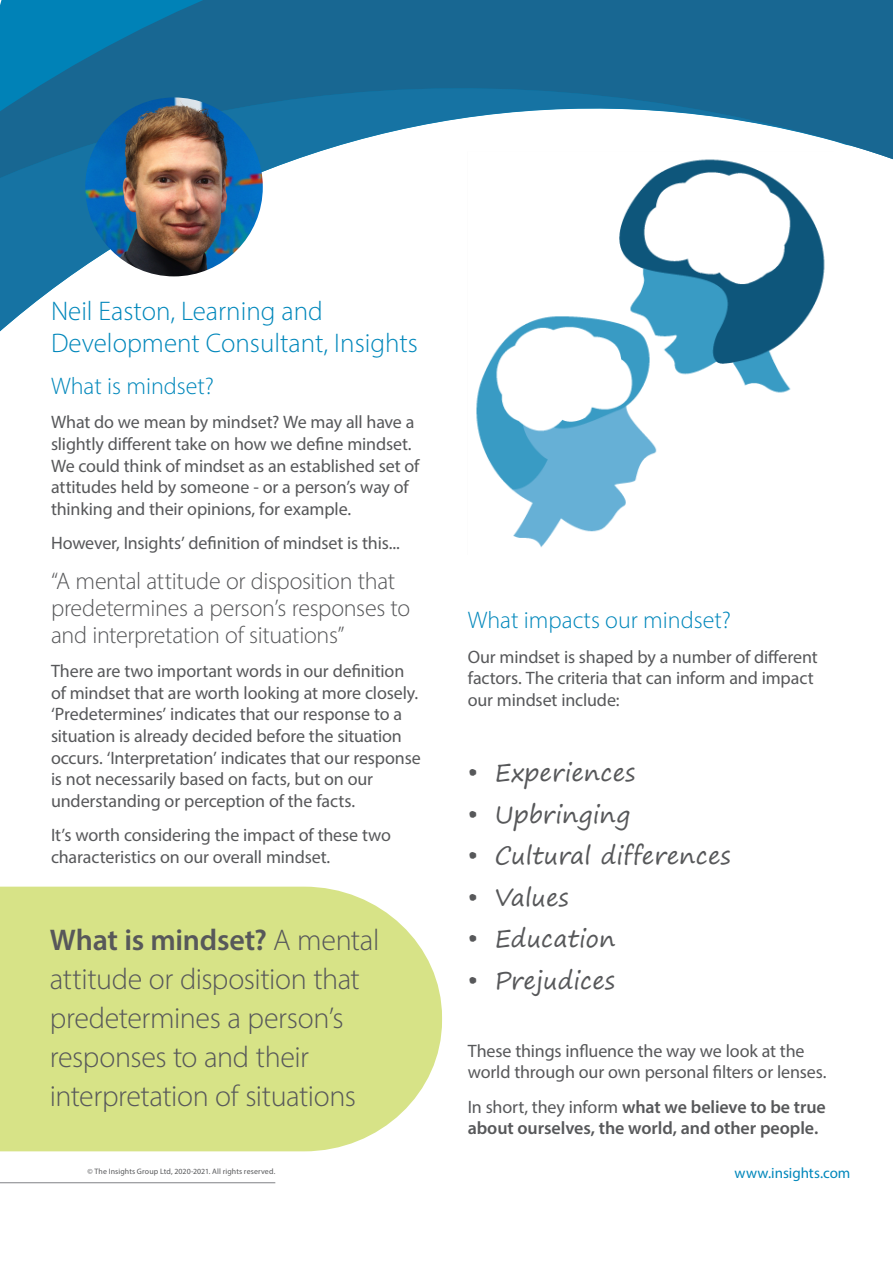
<style>
.page{position:relative;width:893px;height:1263px;background:#fff}
.page>*{position:absolute;margin:0;border:0;box-sizing:border-box;transform-origin:0 0}
.t1{font:300 30px/39px "Myriad Pro";letter-spacing:-.015em;color:#57585a}
.t2{font:300 27px/32.4px "Myriad Pro";color:#0087bb}
.t3{font:300 24px/27px "Myriad Pro";letter-spacing:-.015em;color:#57585a}
.t4{font:24px "Segoe Print";color:#57585a}
.t5{font:300 24px "Myriad Pro";color:#0087bb}
.t6{font:18px/21.6px "Myriad Pro";letter-spacing:-.01em;color:#57585a}
.t7{font:600 18px/21.6px "Myriad Pro";letter-spacing:-.005em;color:#57585a}
.t8{font:15px "Myriad Pro";color:#0087bb}
.t9{font:7.95px "Myriad Pro";letter-spacing:.015em;color:#57585a}
.s1{font-weight:600}
.s2{font-weight:400}
</style>
<div class="page">
<hr style="left:0;top:1182px;width:275px;height:1px;background:#808285">
<svg style="left:0;top:0;width:893px;height:332px"></svg>
<div style="left:0;top:887px;width:442px;height:264px;background:#d7e387"></div>
<img style="left:85px;top:97px;width:178px;height:179px">
<img style="left:468px;top:151px;width:365px;height:397px">
<h2 class="t2" style="left:51px;top:295px;width:368px">Neil Easton, Learning and<br>Development Consultant, Insights</h2>
<h3 class="t5" style="left:51px;top:372px;width:165px">What is mindset?</h3>
<p class="t6" style="left:51px;top:411px;width:370px">What do we mean by mindset? We may all have a slightly different take on how we define mindset.<br>We could think of mindset as an established set of attitudes held by someone - or a person’s way of thinking and their opinions, for example.</p>
<p class="t6" style="left:51px;top:532px;width:350px">However, Insights’ definition of mindset is this...</p>
<h3 class="t3" style="left:51px;top:567px;width:361px">“A mental attitude or disposition that predetermines a person’s responses to and interpretation of situations”</h3>
<p class="t6" style="left:51px;top:660px;width:371px">There are two important words in our definition of mindset that are worth looking at more closely. ‘Predetermines’ indicates that our response to a situation is already decided before the situation occurs. ‘Interpretation’ indicates that our response is not necessarily based on facts, but on our understanding or perception of the facts.</p>
<p class="t6" style="left:51px;top:824px;width:342px">It’s worth considering the impact of these two characteristics on our overall mindset.</p>
<h1 class="t1" style="left:50px;top:920px;width:331px"><span class="s1">What is mindset?</span> A mental attitude or disposition that predetermines a person’s responses to and their interpretation of situations</h1>
<h3 class="t5" style="left:468px;top:606px;width:265px">What impacts our mindset?</h3>
<p class="t6" style="left:468px;top:646px;width:351px">Our mindset is shaped by a number of different factors. The criteria that can inform and impact our mindset include:</p>
<h3 class="t4" style="left:468px;top:751px;width:169px">• Experiences</h3>
<h3 class="t4" style="left:468px;top:792px;width:164px">• Upbringing</h3>
<h3 class="t4" style="left:468px;top:834px;width:264px">• Cultural differences</h3>
<h3 class="t4" style="left:468px;top:876px;width:102px">• Values</h3>
<h3 class="t4" style="left:468px;top:917px;width:149px">• Education</h3>
<h3 class="t4" style="left:468px;top:959px;width:149px">• Prejudices</h3>
<p class="t6" style="left:468px;top:1039px;width:360px">These things influence the way we look at the world through our own personal filters or lenses.</p>
<p class="t7" style="left:468px;top:1095px;width:360px"><span class="s2">In short, they inform</span> what we believe to be true about ourselves, the world, and other people.</p>
<p class="t9" style="left:87px;top:1167px;width:189px">© The Insights Group Ltd, 2020-2021. All rights reserved.</p>
<p class="t8" style="left:735px;top:1164px;width:117px">www.insights.com</p>
</div>
